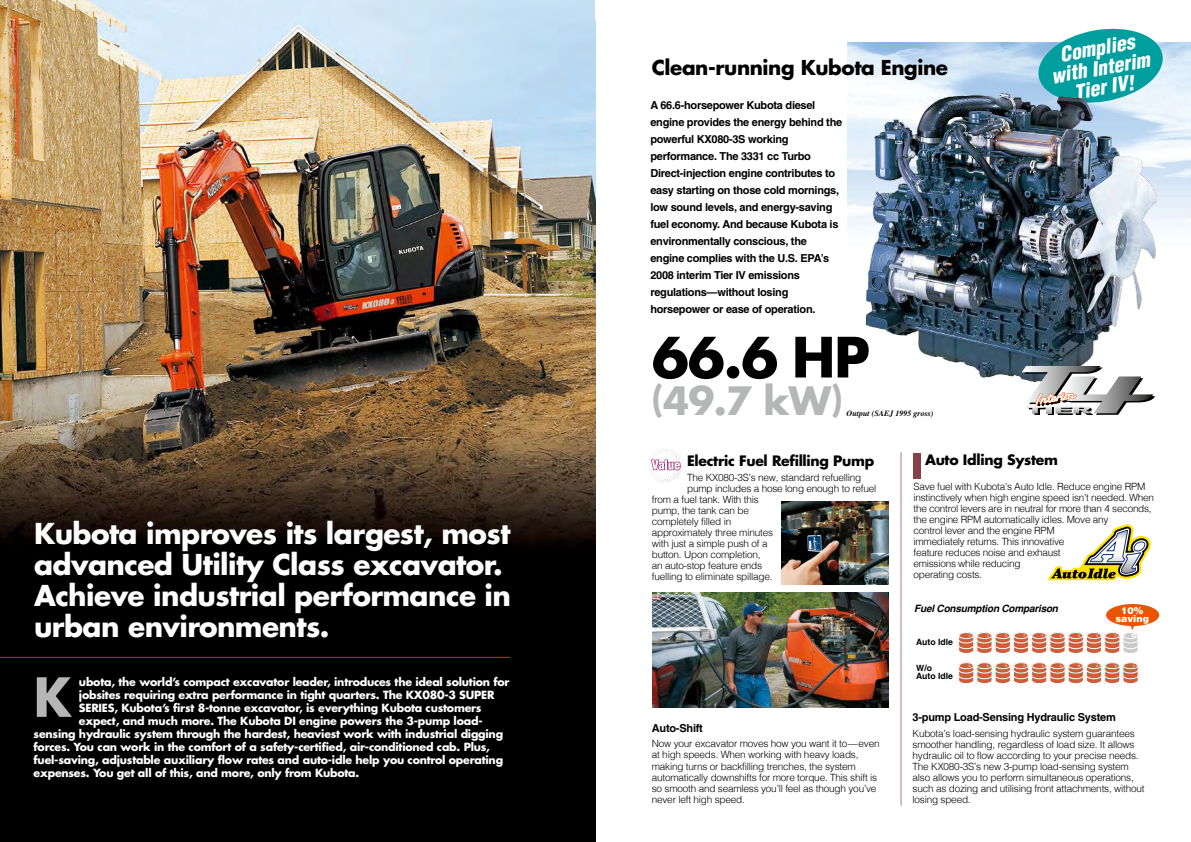
<style>
.page{position:relative;width:1191px;height:842px;background:#fff}
.page>*{position:absolute;margin:0;border:0;box-sizing:border-box;transform-origin:0 0}
.t1{font:700 54px "Futura";color:#000}
.t2{font:700 52.5px "Futura";color:#b5b6b6;scale:.95 1}
.t3{font:700 38px "Futura";color:#b5b6b6}
.t4{font:700 28px/31px "Futura";letter-spacing:-.02em;color:#fff}
.t5{font:italic 900 condensed 20px/20px "Helvetica";color:#fff;text-align:center}
.t6{font:700 20px "Futura";letter-spacing:-.02em;color:#000}
.t7{font:700 14px "Futura";letter-spacing:-.02em;color:#000}
.t8{font:700 11px "Futura";letter-spacing:-.02em;color:#fff}
.t9{font:700 11px/17px "Helvetica";letter-spacing:-.025em;color:#000}
.t10{font:300 10px/11px "Helvetica";letter-spacing:-.02em;color:#000}
.t11{font:italic 700 10px "Helvetica";letter-spacing:-.02em;color:#000}
.t12{font:900 9.4px/8.1px "Helvetica";color:#fff;text-align:center}
.t13{font:700 8.6px/8.6px "Helvetica";color:#000}
.t14{font:italic 700 8px "Times";color:#000}
.s1{font-size:34px}
</style>
<div class="page">
<img style="left:0;top:0;width:595px;height:842px">
<svg style="left:1035px;top:28px;width:130px;height:79px;background:#33afb3"></svg>
<img style="left:859px;top:87px;width:304px;height:292px">
<svg style="left:1022px;top:366px;width:133px;height:49px"></svg>
<svg style="left:1048px;top:524px;width:102px;height:56px"></svg>
<hr style="left:900px;top:452px;width:1px;height:353px;background:#ad817c">
<div style="left:913px;top:453px;width:7px;height:25px;background:#844146"></div>
<img style="left:652px;top:592px;width:237px;height:115px">
<img style="left:781px;top:502px;width:108px;height:82px">
<svg style="left:649px;top:448px;width:34px;height:35px"></svg>
<svg style="left:958px;top:662px;width:180px;height:22px"></svg>
<svg style="left:958px;top:604px;width:201px;height:50px"></svg>
<div style="left:913px;top:603px;width:168px;height:13px;background:#fff"></div>
<hr style="left:0;top:657px;width:510px;height:1px;background:#e71f19">
<h3 class="t4" style="left:34px;top:517px;width:478px">Kubota improves its largest, most advanced Utility Class excavator.<br>Achieve industrial performance in urban environments.</h3>
<p class="t8" style="left:79px;top:674px;width:432px">ubota, the world’s compact excavator leader, introduces the ideal solution for</p>
<p class="t8" style="left:79px;top:687px;width:417px">jobsites requiring extra performance in tight quarters. The KX080-3 SUPER</p>
<p class="t8" style="left:79px;top:700px;width:404px">SERIES, Kubota’s first 8-tonne excavator, is everything Kubota customers</p>
<p class="t8" style="left:79px;top:713px;width:405px">expect, and much more. The Kubota DI engine powers the 3-pump load-</p>
<p class="t8" style="left:34px;top:726px;width:471px">sensing hydraulic system through the hardest, heaviest work with industrial digging</p>
<p class="t8" style="left:34px;top:739px;width:458px">forces. You can work in the comfort of a safety-certified, air-conditioned cab. Plus,</p>
<p class="t8" style="left:34px;top:752px;width:471px">fuel-saving, adjustable auxiliary flow rates and auto-idle help you control operating</p>
<p class="t8" style="left:34px;top:765px;width:327px">expenses. You get all of this, and more, only from Kubota.</p>
<h2 class="t2" style="left:34px;top:661px;width:41px">K</h2>
<h3 class="t6" style="left:652px;top:53px;width:298px">Clean-running Kubota Engine</h3>
<p class="t9" style="left:650px;top:97px;width:193px">A 66.6-horsepower Kubota diesel engine provides the energy behind the powerful KX080-3S working performance. The 3331 cc Turbo Direct-injection engine contributes to easy starting on those cold mornings, low sound levels, and energy-saving fuel economy. And because Kubota is environmentally conscious, the engine complies with the U.S. EPA’s 2008 interim Tier IV emissions regulations—without losing horsepower or ease of operation.</p>
<h1 class="t1" style="left:652px;top:320px;width:220px">66.6 HP</h1>
<h3 class="t3" style="left:652px;top:374px;width:192px"><span class="s1">(</span>49.7 kW<span class="s1">)</span></h3>
<p class="t14" style="left:846px;top:409px;width:88px">Output (SAEJ 1995 gross)</p>
<h3 class="t5" style="left:1046px;top:47px;width:101px;rotate:-10deg">Complies with Interim<br>Tier IV!</h3>
<h3 class="t7" style="left:687px;top:451px;width:189px">Electric Fuel Refilling Pump</h3>
<p class="t10" style="left:687px;top:472px;width:176px">The KX080-3S’s new, standard refuelling</p>
<p class="t10" style="left:687px;top:483px;width:191px">pump includes a hose long enough to refuel</p>
<p class="t10" style="left:652px;top:494px;width:109px">from a fuel tank. With this</p>
<p class="t10" style="left:652px;top:505px;width:99px">pump, the tank can be</p>
<p class="t10" style="left:652px;top:516px;width:81px">completely filled in</p>
<p class="t10" style="left:652px;top:527px;width:123px">approximately three minutes</p>
<p class="t10" style="left:652px;top:538px;width:117px">with just a simple push of a</p>
<p class="t10" style="left:652px;top:549px;width:110px">button. Upon completion,</p>
<p class="t10" style="left:652px;top:560px;width:112px">an auto-stop feature ends</p>
<p class="t10" style="left:652px;top:571px;width:122px">fuelling to eliminate spillage.</p>
<p class="t9" style="left:652px;top:720px;width:53px">Auto-Shift</p>
<p class="t10" style="left:652px;top:738px;width:229px">Now your excavator moves how you want it to—even at high speeds. When working with heavy loads, making turns or backfilling trenches, the system automatically downshifts for more torque. This shift is so smooth and seamless you’ll feel as though you’ve never left high speed.</p>
<h3 class="t7" style="left:925px;top:450px;width:134px">Auto Idling System</h3>
<p class="t10" style="left:913px;top:480px;width:242px">Save fuel with Kubota's Auto Idle. Reduce engine RPM instinctively when high engine speed isn’t needed. When the control levers are in neutral for more than 4 seconds, the engine RPM automatically idles. Move any<br>control lever and the engine RPM<br>immediately returns. This innovative<br>feature reduces noise and exhaust<br>emissions while reducing<br>operating costs.</p>
<p class="t11" style="left:914px;top:603px;width:145px">Fuel Consumption Comparison</p>
<p class="t13" style="left:916px;top:637px;width:38px">Auto Idle</p>
<p class="t13" style="left:916px;top:663px;width:38px">W/o<br>Auto Idle</p>
<p class="t12" style="left:1115px;top:606px;width:35px">10% saving</p>
<p class="t9" style="left:912px;top:708px;width:205px">3-pump Load-Sensing Hydraulic System</p>
<p class="t10" style="left:912px;top:727px;width:234px">Kubota’s load-sensing hydraulic system guarantees smoother handling, regardless of load size. It allows hydraulic oil to flow according to your precise needs.<br>The KX080-3S’s new 3-pump load-sensing system also allows you to perform simultaneous operations, such as dozing and utilising front attachments, without losing speed.</p>
</div>
